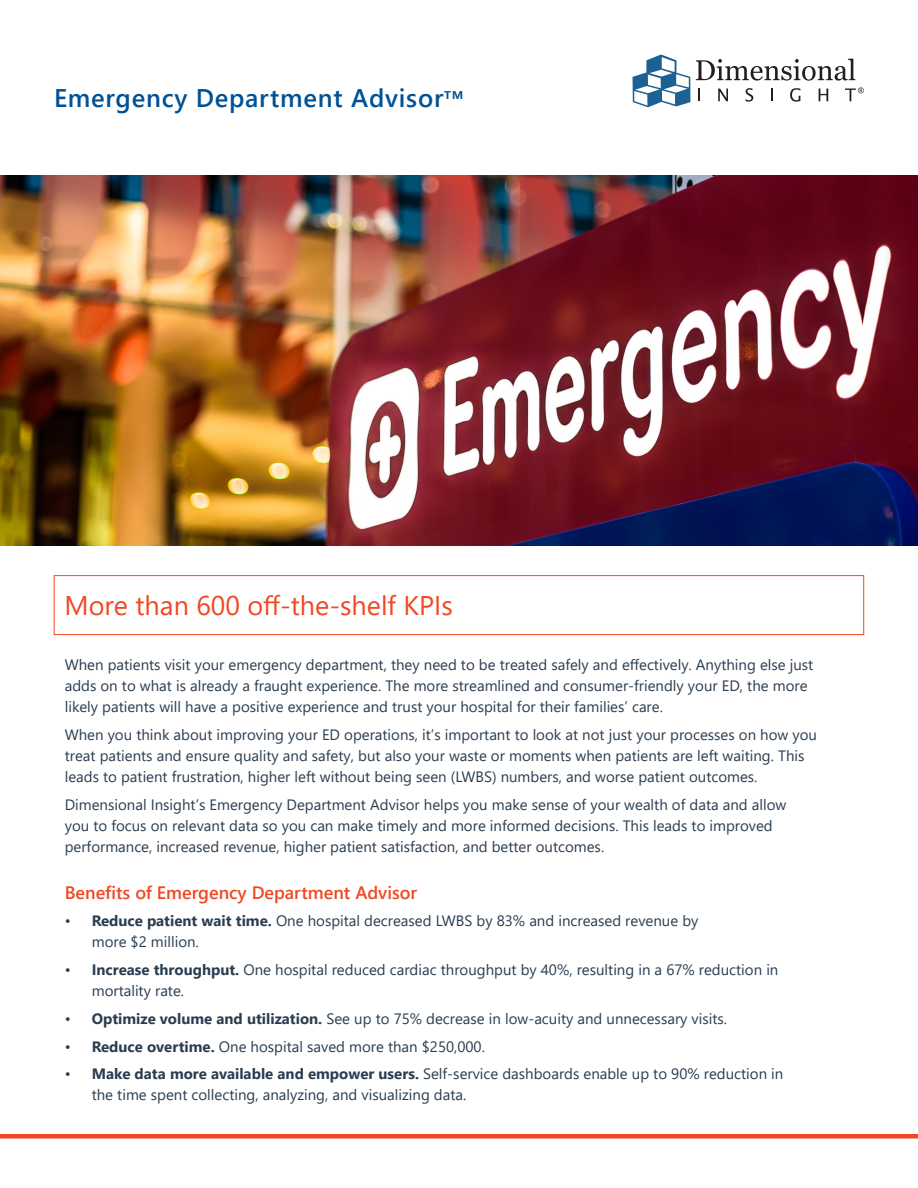
<style>
.page{position:relative;width:918px;height:1188px;background:#fff}
.page>*{position:absolute;margin:0;border:0;box-sizing:border-box;transform-origin:0 0}
.Red_subhead{font:27px "Segoe UI";color:#f04823}
.t1{font:600 25.5px "Segoe UI";letter-spacing:.03em;color:#005294}
.small_red_subhead{font:600 18px "Segoe UI";color:#f04823}
.Body_dark{font:15px/21px "Segoe UI";color:#2a3d50}
.s1{font-weight:700}
</style>
<div class="page">
<hr style="left:0;top:1134px;width:918px;height:4px;background:#f04823">
<div style="left:54px;top:575px;width:810px;height:60px;background:#fff;border:1px solid #f04823"></div>
<svg style="left:696px;top:59px;width:159px;height:22px"></svg>
<svg style="left:698px;top:89px;width:2px;height:12px"></svg>
<svg style="left:718px;top:89px;width:10px;height:12px"></svg>
<svg style="left:746px;top:88px;width:7px;height:14px"></svg>
<svg style="left:771px;top:89px;width:2px;height:12px"></svg>
<svg style="left:790px;top:88px;width:10px;height:14px"></svg>
<svg style="left:819px;top:89px;width:9px;height:12px"></svg>
<svg style="left:633px;top:54px;width:57px;height:53px"></svg>
<svg style="left:845px;top:87px;width:19px;height:14px"></svg>
<img style="left:0;top:175px;width:918px;height:370px">
<p class="t1" style="left:54px;top:74px;width:411px">Emergency Department Advisor<sup>tm</sup></p>
<p class="Red_subhead" style="left:65px;top:580px;width:390px">More than 600 off-the-shelf KPIs</p>
<p class="Body_dark" style="left:65px;top:653px;width:750px">When patients visit your emergency department, they need to be treated safely and effectively. Anything else just adds on to what is already a fraught experience. The more streamlined and consumer-friendly your ED, the more likely patients will have a positive experience and trust your hospital for their families’ care.</p>
<p class="Body_dark" style="left:65px;top:723px;width:754px">When you think about improving your ED operations, it’s important to look at not just your processes on how you treat patients and ensure quality and safety, but also your waste or moments when patients are left waiting. This leads to patient frustration, higher left without being seen (LWBS) numbers, and worse patient outcomes.</p>
<p class="Body_dark" style="left:65px;top:793px;width:723px">Dimensional Insight’s Emergency Department Advisor helps you make sense of your wealth of data and allow you to focus on relevant data so you can make timely and more informed decisions. This leads to improved performance, increased revenue, higher patient satisfaction, and better outcomes.</p>
<p class="small_red_subhead" style="left:65px;top:875px;width:354px">Benefits of Emergency Department Advisor</p>
<p class="Body_dark" style="left:92px;top:909px;width:608px;text-indent:-27px">• <span class="s1">Reduce patient wait time.</span> One hospital decreased LWBS by 83% and increased revenue by more $2 million.</p>
<p class="Body_dark" style="left:92px;top:958px;width:688px;text-indent:-27px">• <span class="s1">Increase throughput.</span> One hospital reduced cardiac throughput by 40%, resulting in a 67% reduction in mortality rate.</p>
<p class="Body_dark" style="left:65px;top:1007px;width:664px">• <span class="s1">Optimize volume and utilization.</span> See up to 75% decrease in low-acuity and unnecessary visits.</p>
<p class="Body_dark" style="left:65px;top:1034px;width:422px">• <span class="s1">Reduce overtime.</span> One hospital saved more than $250,000.</p>
<p class="Body_dark" style="left:92px;top:1062px;width:693px;text-indent:-27px">• <span class="s1">Make data more available and empower users.</span> Self-service dashboards enable up to 90% reduction in the time spent collecting, analyzing, and visualizing data.</p>
</div>
